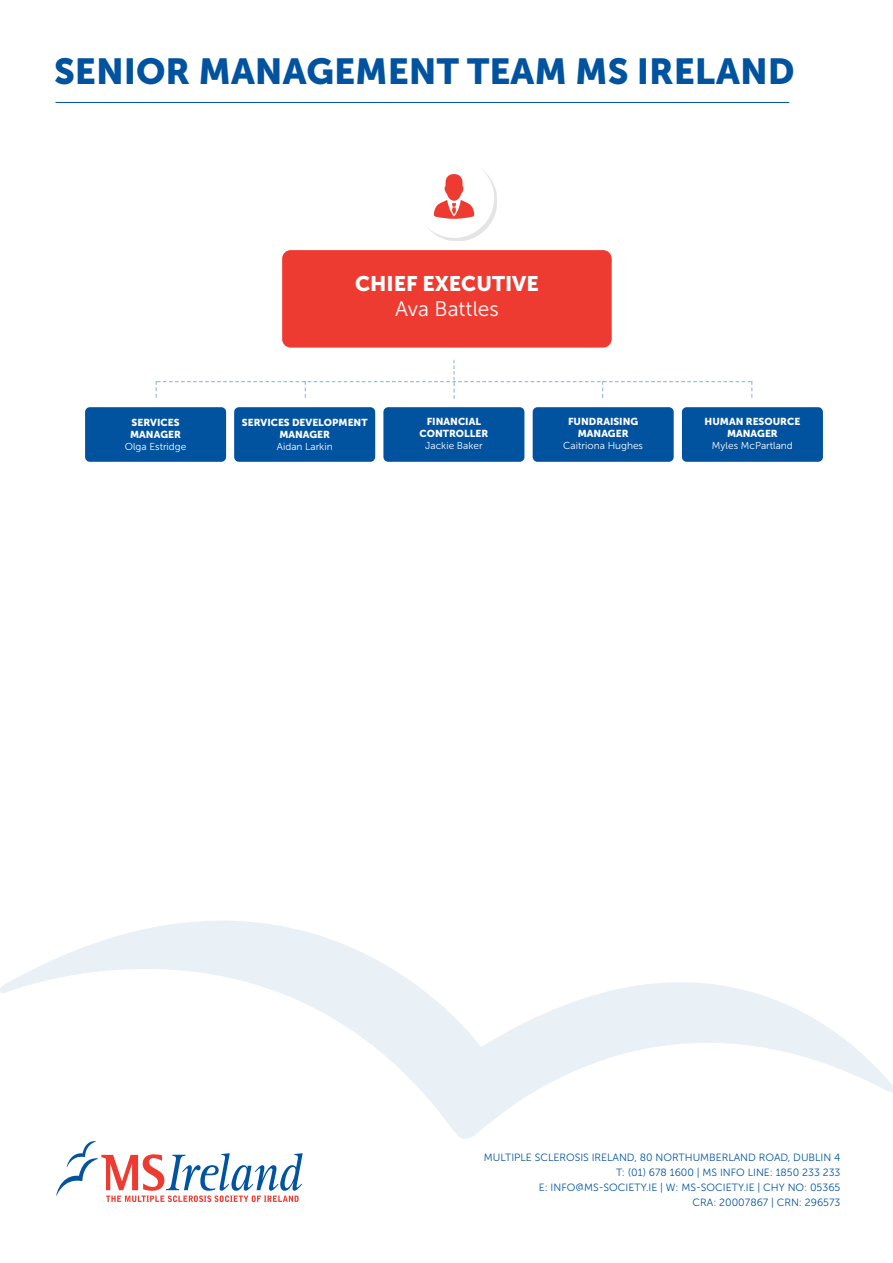
<style>
.page{position:relative;width:893px;height:1263px;background:#fff}
.page>*{position:absolute;margin:0;border:0;box-sizing:border-box;transform-origin:0 0}
.t1{font:36px "Museo Sans 900";color:#0153a0}
.t2{font:21px "Museo Sans 900";color:#fff}
.t3{font:21px "Museo Sans 300";color:#fff}
.t4{font:10.5px "Museo Sans 300";color:#0153a0}
.t5{font:10.05px/12.1px "Museo Sans 900";color:#fff;text-align:center}
.t6{font:10.05px "Museo Sans 300";color:#fff}
</style>
<div class="page">
<svg style="left:0;top:920px;width:893px;height:219px"></svg>
<svg style="left:56px;top:1141px;width:247px;height:61px"></svg>
<div style="left:282px;top:250px;width:330px;height:98px;background:#ee3b32;border-radius:9px"></div>
<div style="left:85px;top:407px;width:141px;height:55px;background:#0153a0;border-radius:5px"></div>
<div style="left:234px;top:407px;width:141px;height:55px;background:#0153a0;border-radius:5px"></div>
<div style="left:383px;top:407px;width:141px;height:55px;background:#0153a0;border-radius:5px"></div>
<div style="left:533px;top:407px;width:141px;height:55px;background:#0153a0;border-radius:5px"></div>
<div style="left:682px;top:407px;width:141px;height:55px;background:#0153a0;border-radius:5px"></div>
<hr style="left:56px;top:102px;width:733px;height:1px;background:#0153a0">
<svg style="left:156px;top:360px;width:596px;height:39px"></svg>
<div style="left:417px;top:161px;width:80px;height:80px;background:#231f20;opacity:.12"></div>
<div style="left:414px;top:158px;width:80px;height:80px;background:#fff;border-radius:50%"></div>
<svg style="left:434px;top:174px;width:40px;height:45px"></svg>
<p class="t1" style="left:54px;top:51px;width:742px">SENIOR MANAGEMENT TEAM MS IRELAND</p>
<p class="t5" style="left:132px;top:416px;width:49px">SERVICES</p>
<p class="t5" style="left:130px;top:428px;width:52px">MANAGER</p>
<p class="t6" style="left:125px;top:441px;width:63px">Olga Estridge</p>
<p class="t2" style="left:355px;top:272px;width:185px">CHIEF EXECUTIVE</p>
<p class="t3" style="left:395px;top:298px;width:105px">Ava Battles</p>
<p class="t5" style="left:242px;top:416px;width:127px">SERVICES DEVELOPMENT</p>
<p class="t5" style="left:279px;top:428px;width:52px">MANAGER</p>
<p class="t6" style="left:277px;top:441px;width:57px">Aidan Larkin</p>
<p class="t5" style="left:427px;top:415px;width:56px">FINANCIAL</p>
<p class="t5" style="left:420px;top:427px;width:70px">CONTROLLER</p>
<p class="t6" style="left:425px;top:440px;width:59px">Jackie Baker</p>
<p class="t5" style="left:568px;top:415px;width:72px">FUNDRAISING<br>MANAGER</p>
<p class="t6" style="left:563px;top:440px;width:81px">Caitriona Hughes</p>
<p class="t5" style="left:705px;top:415px;width:97px">HUMAN RESOURCE<br>MANAGER</p>
<p class="t6" style="left:712px;top:440px;width:82px">Myles McPartland</p>
<p class="t4" style="left:484px;top:1152px;width:358px">MULTIPLE SCLEROSIS IRELAND, 80 NORTHUMBERLAND ROAD, DUBLIN 4</p>
<p class="t4" style="left:616px;top:1167px;width:226px">T: (01) 678 1600 | MS INFO LINE: 1850 233 233</p>
<p class="t4" style="left:539px;top:1182px;width:303px">E: INFO@MS-SOCIETY.IE | W: MS-SOCIETY.IE | CHY NO: 05365</p>
<p class="t4" style="left:693px;top:1197px;width:149px">CRA: 20007867 | CRN: 296573</p>
</div>
